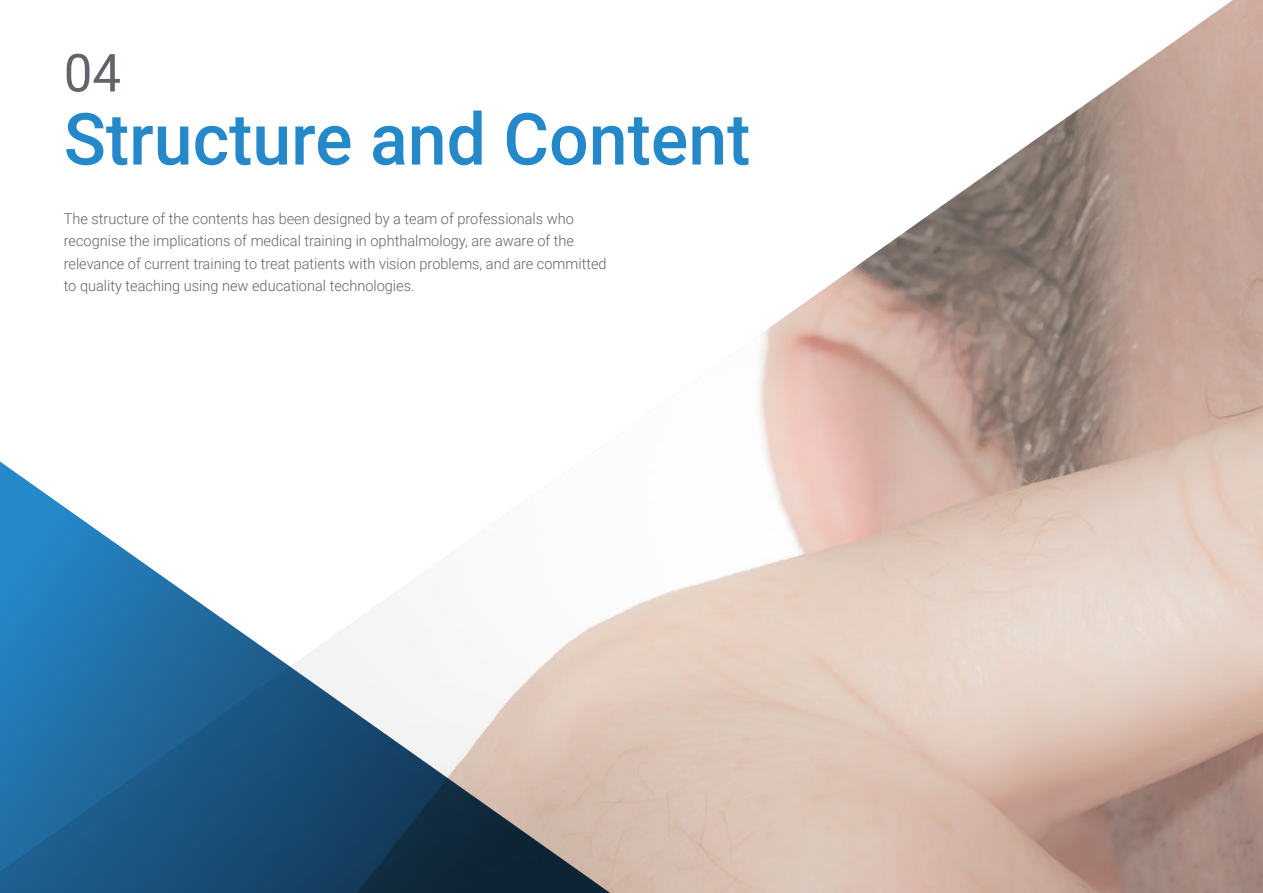
<style>
.page{position:relative;width:1263px;height:893px;background:#fff}
.page>*{position:absolute;margin:0;border:0;box-sizing:border-box;transform-origin:0 0}
.t1{font:500 72px "Roboto";color:#2488c9}
.t2{font:52.5px "Roboto";color:#61646a}
.t3{font:300 15px/22.5px "Roboto";color:#61646a}
</style>
<div class="page">
<img style="left:640px;top:0;width:623px;height:893px">
<svg style="left:0;top:461px;width:640px;height:432px"></svg>
<h2 class="t2" style="left:64px;top:36px;width:59px">04</h2>
<h1 class="t1" style="left:64px;top:89px;width:688px">Structure and Content</h1>
<p class="t3" style="left:64px;top:207px;width:544px">The structure of the contents has been designed by a team of professionals who recognise the implications of medical training in ophthalmology, are aware of the relevance of current training to treat patients with vision problems, and are committed to quality teaching using new educational technologies.</p>
</div>
